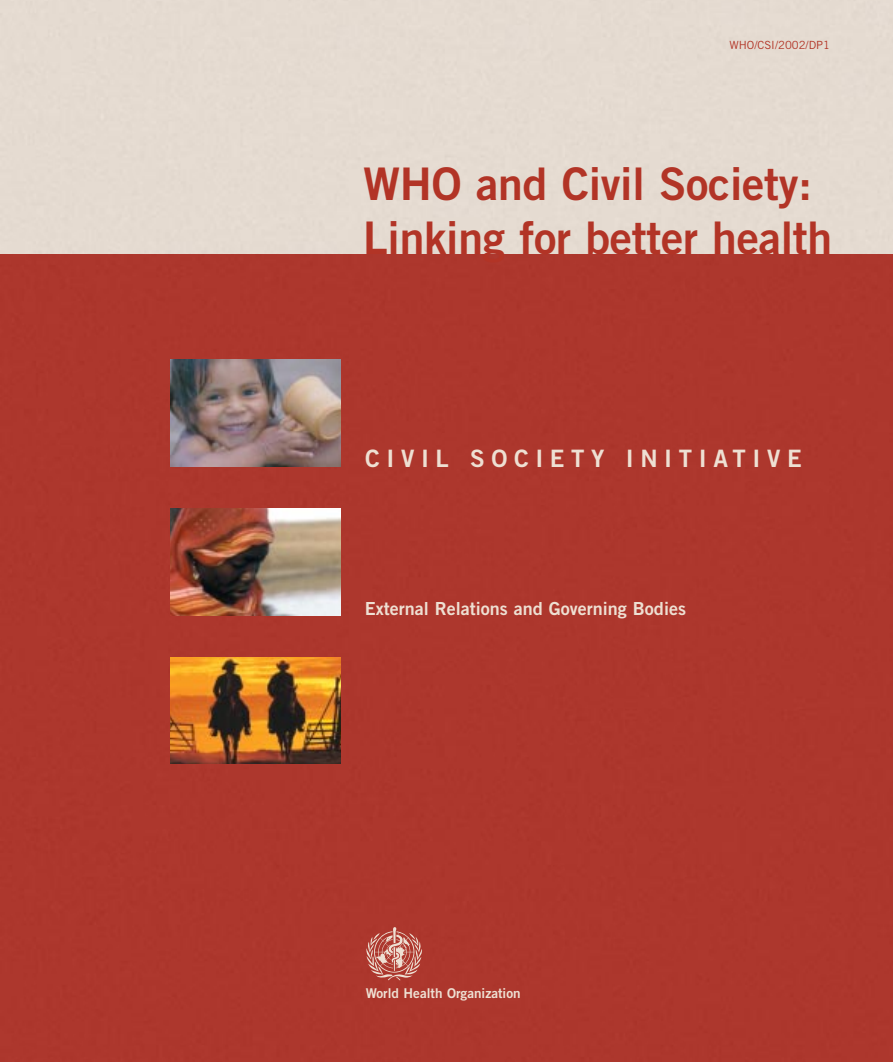
<style>
.page{position:relative;width:893px;height:1062px;background:#fff}
.page>*{position:absolute;margin:0;border:0;box-sizing:border-box;transform-origin:0 0}
.t1{font:45px/54px "Trade Gothic Bold Two";letter-spacing:-.005em;color:#b23426}
.t2{font:24px "Trade Gothic Bold Two";letter-spacing:.275em;color:#eee0d3}
.t3{font:18px "Trade Gothic Bold Two";color:#eee0d3}
.t4{font:13.5px "Trade Gothic Bold Two";color:#eee0d3}
.t5{font:11.25px "Trade Gothic";color:#b23426}
</style>
<div class="page">
<div style="left:0;top:254px;width:892px;height:808px;background:#ad372d"></div>
<div style="left:0;top:0;width:892px;height:254px;background:#e5dbd1"></div>
<svg style="left:366px;top:927px;width:56px;height:53px"></svg>
<img style="left:171px;top:360px;width:170px;height:106px">
<img style="left:171px;top:509px;width:170px;height:106px">
<img style="left:171px;top:658px;width:170px;height:106px">
<p class="t5" style="left:729px;top:41px;width:102px">WHO/CSI/2002/DP1</p>
<p class="t1" style="left:363px;top:161px;width:470px">WHO and Civil Society:<br>Linking for better health</p>
<p class="t2" style="left:365px;top:449px;width:438px">CIVIL SOCIETY INITIATIVE</p>
<p class="t3" style="left:364px;top:602px;width:323px">External Relations and Governing Bodies</p>
<p class="t4" style="left:366px;top:988px;width:156px">World Health Organization</p>
</div>
